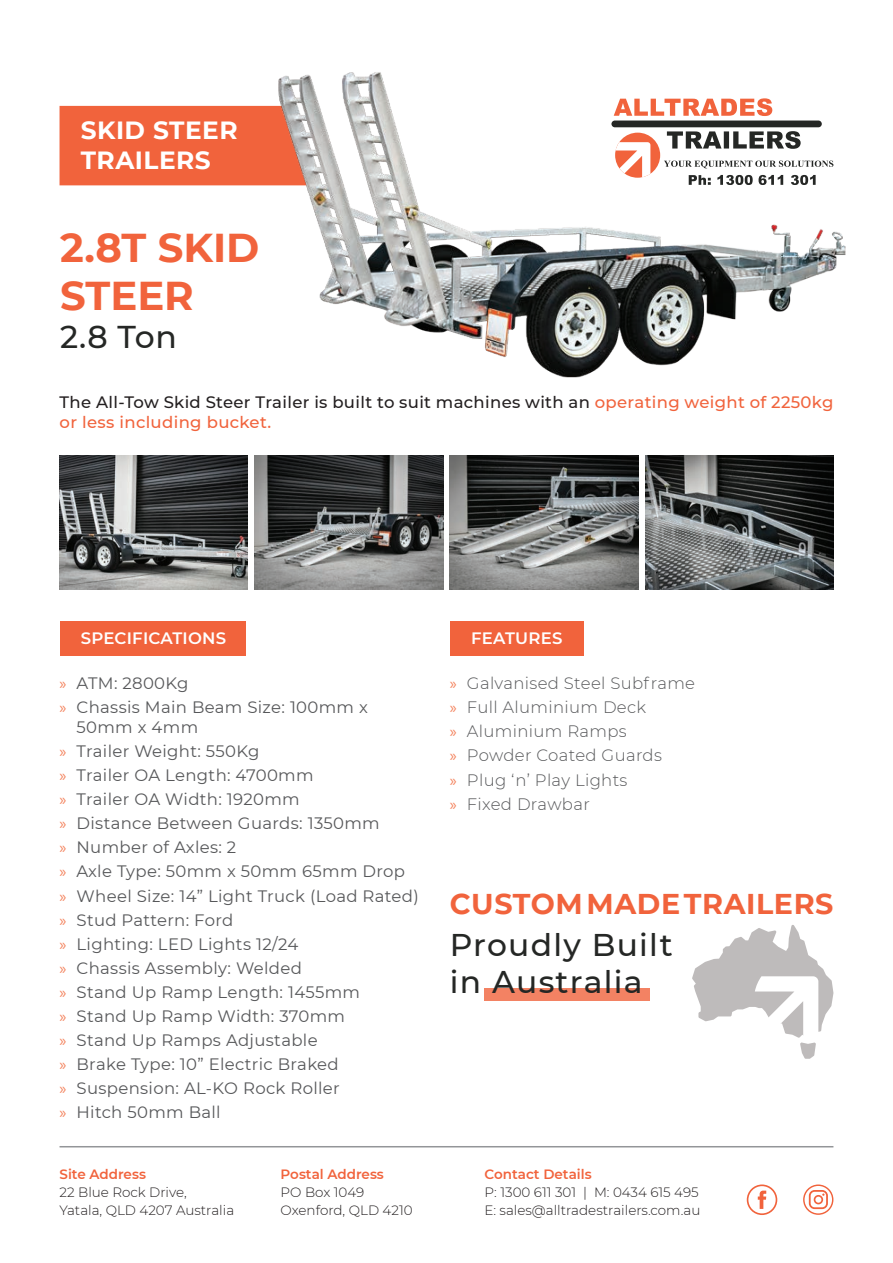
<style>
.page{position:relative;width:893px;height:1263px;background:#fff}
.page>*{position:absolute;margin:0;border:0;box-sizing:border-box;transform-origin:0 0}
.t1{font:700 40.2px/48.3px "Montserrat";color:#f1633c}
.t2{font:500 31.5px "Montserrat";color:#252725}
.t3{font:500 31.35px/37.7px "Montserrat";letter-spacing:.04em;color:#252725}
.t4{font:700 28.5px "Montserrat";letter-spacing:.02em;color:#f1633c}
.t5{font:700 24.9px/29.8px "Montserrat";letter-spacing:.02em;color:#fff}
.t6{font:16.5px/24px "Montserrat";letter-spacing:.02em;color:#57585a}
.t7{font:300 16.5px/24px "Montserrat";letter-spacing:.02em;color:#57585a}
.t8{font:500 16.5px/19.8px "Montserrat";letter-spacing:.02em;color:#231f20}
.t9{font:600 16.5px "Montserrat";letter-spacing:.015em;color:#fff}
.t10{font:300 13.5px/18px "Montserrat";color:#231f20}
.t11{font:600 13.5px "Montserrat";color:#f1633c}
.s1{color:#f1633c}
.s2{font-family:"Myriad Pro";color:#f4825c}
.s3{font-family:"Myriad Pro";font-weight:400;color:#f4825c}
</style>
<div class="page">
<div style="left:484px;top:989px;width:166px;height:12px;background:#f38263"></div>
<svg style="left:747px;top:1184px;width:30px;height:31px"></svg>
<svg style="left:803px;top:1184px;width:30px;height:31px"></svg>
<div style="left:60px;top:621px;width:186px;height:35px;background:#f1633c"></div>
<div style="left:450px;top:621px;width:133px;height:35px;background:#f1633c"></div>
<hr style="left:60px;top:1146px;width:773px;height:1px;background:#939598">
<img style="left:255px;top:455px;width:188px;height:134px">
<img style="left:60px;top:455px;width:188px;height:134px">
<img style="left:450px;top:455px;width:188px;height:134px">
<img style="left:645px;top:455px;width:188px;height:134px">
<svg style="left:692px;top:925px;width:141px;height:134px"></svg>
<div style="left:60px;top:106px;width:212px;height:79px;background:#f1633c"></div>
<img style="left:272px;top:72px;width:574px;height:306px">
<svg style="left:614px;top:98px;width:158px;height:18px"></svg>
<svg style="left:667px;top:131px;width:134px;height:18px"></svg>
<svg style="left:689px;top:175px;width:127px;height:10px"></svg>
<svg style="left:664px;top:161px;width:169px;height:7px"></svg>
<div style="left:611px;top:121px;width:211px;height:6px;background:#252725;border-radius:3px"></div>
<div style="left:615px;top:133px;width:45px;height:45px;background:#f1633c;border-radius:50%"></div>
<svg style="left:616px;top:142px;width:34px;height:35px"></svg>
<h3 class="t5" style="left:81px;top:114px;width:158px">SKID STEER<br>TRAILERS</h3>
<h1 class="t1" style="left:60px;top:222px;width:201px">2.8T SKID<br>STEER</h1>
<h2 class="t2" style="left:60px;top:315px;width:118px">2.8 Ton</h2>
<p class="t8" style="left:60px;top:392px;width:775px">The All-Tow Skid Steer Trailer is built to suit machines with an <span class="s1">operating weight of 2250kg or less including bucket.</span></p>
<p class="t9" style="left:81px;top:626px;width:147px">SPECIFICATIONS</p>
<p class="t9" style="left:471px;top:626px;width:93px">FEATURES</p>
<p class="t6" style="left:60px;top:671px;width:310px"><span class="s2">»</span> ATM: 2800Kg<br><span class="s2">»</span> Chassis Main Beam Size: 100mm x</p>
<p class="t6" style="left:60px;top:715px;width:361px;text-indent:17px">50mm x 4mm<br><span class="s2">»</span> Trailer Weight: 550Kg<br><span class="s2">»</span> Trailer OA Length: 4700mm<br><span class="s2">»</span> Trailer OA Width: 1920mm<br><span class="s2">»</span> Distance Between Guards: 1350mm<br><span class="s2">»</span> Number of Axles: 2<br><span class="s2">»</span> Axle Type: 50mm x 50mm 65mm Drop<br><span class="s2">»</span> Wheel Size: 14” Light Truck (Load Rated) <span class="s2">»</span> Stud Pattern: Ford<br><span class="s2">»</span> Lighting: LED Lights 12/24<br><span class="s2">»</span> Chassis Assembly: Welded<br><span class="s2">»</span> Stand Up Ramp Length: 1455mm<br><span class="s2">»</span> Stand Up Ramp Width: 370mm<br><span class="s2">»</span> Stand Up Ramps Adjustable<br><span class="s2">»</span> Brake Type: 10” Electric Braked<br><span class="s2">»</span> Suspension: AL-KO Rock Roller<br><span class="s2">»</span> Hitch 50mm Ball</p>
<p class="t11" style="left:60px;top:1165px;width:88px">Site Address</p>
<p class="t10" style="left:60px;top:1183px;width:176px">22 Blue Rock Drive,<br>Yatala, QLD 4207 Australia</p>
<p class="t11" style="left:281px;top:1165px;width:105px">Postal Address</p>
<p class="t10" style="left:281px;top:1183px;width:134px">PO Box 1049<br>Oxenford, QLD 4210</p>
<p class="t7" style="left:450px;top:671px;width:247px"><span class="s3">»</span> Galvanised Steel Subframe <span class="s3">»</span> Full Aluminium Deck<br><span class="s3">»</span> Aluminium Ramps<br><span class="s3">»</span> Powder Coated Guards<br><span class="s3">»</span> Plug ‘n’ Play Lights<br><span class="s3">»</span> Fixed Drawbar</p>
<h3 class="t4" style="left:450px;top:883px;width:385px">CUSTOM MADE TRAILERS</h3>
<h3 class="t3" style="left:450px;top:924px;width:224px">Proudly Built in Australia</h3>
<p class="t11" style="left:484px;top:1165px;width:109px">Contact Details</p>
<p class="t10" style="left:484px;top:1183px;width:217px">P: 1300 611 301 | M: 0434 615 495<br>E: sales@alltradestrailers.com.au</p>
</div>
